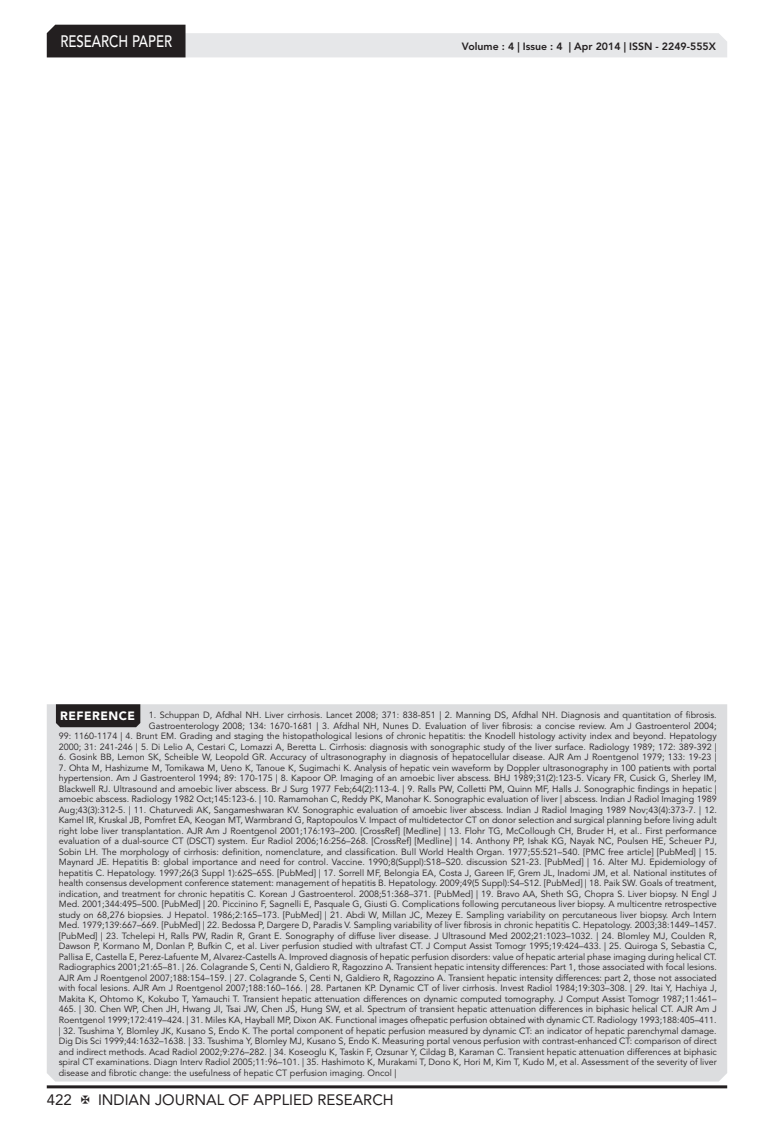
<style>
.page{position:relative;width:774px;height:1136px;background:#fff}
.page>*{position:absolute;margin:0;border:0;box-sizing:border-box;transform-origin:0 0}
.t1{font:500 16.5px "Avenir LT Std";color:#fff;scale:.8 1}
.t2{font:15px "Avenir LT Std";color:#231f20}
.t3{font:900 12px "Avenir LT Std";letter-spacing:.04em;color:#fff}
.t4{font:800 10.5px "Avenir LT Std";color:#231f20}
.Reference{font:9px/10.5px "Avenir LT Std";color:#231f20;text-align:right}
</style>
<div class="page">
<hr style="left:47px;top:1085px;width:680px;height:3px;background:#231f20">
<svg style="left:47px;top:25px;width:680px;height:32px"></svg>
<div style="left:47px;top:704px;width:680px;height:377px;background:#dcdddf"></div>
<div style="left:56px;top:704px;width:84px;height:23px;background:#231f20"></div>
<h1 class="t1" style="left:60px;top:32px;width:141px">RESEARCH PAPER</h1>
<p class="t4" style="left:462px;top:41px;width:255px">Volume : 4 | Issue : 4 | Apr 2014 | ISSN - 2249-555X</p>
<p class="Reference" style="left:59px;top:710px;width:660px">1. Schuppan D, Afdhal NH. Liver cirrhosis. Lancet 2008; 371: 838-851 | 2. Manning DS, Afdhal NH. Diagnosis and quantitation of fibrosis.<br>Gastroenterology 2008; 134: 1670-1681 | 3. Afdhal NH, Nunes D. Evaluation of liver fibrosis: a concise review. Am J Gastroenterol 2004;<br>99: 1160-1174 | 4. Brunt EM. Grading and staging the histopathological lesions of chronic hepatitis: the Knodell histology activity index and beyond. Hepatology 2000; 31: 241-246 | 5. Di Lelio A, Cestari C, Lomazzi A, Beretta L. Cirrhosis: diagnosis with sonographic study of the liver surface. Radiology 1989; 172: 389-392 |</p>
<p class="Reference" style="left:59px;top:752px;width:660px">6. Gosink BB, Lemon SK, Scheible W, Leopold GR. Accuracy of ultrasonography in diagnosis of hepatocellular disease. AJR Am J Roentgenol 1979; 133: 19-23 |</p>
<p class="Reference" style="left:59px;top:762px;width:660px;text-align:justify">7. Ohta M, Hashizume M, Tomikawa M, Ueno K, Tanoue K, Sugimachi K. Analysis of hepatic vein waveform by Doppler ultrasonography in 100 patients with portal hypertension. Am J Gastroenterol 1994; 89: 170-175 | 8. Kapoor OP. Imaging of an amoebic liver abscess. BHJ 1989;31(2):123-5. Vicary FR, Cusick G, Sherley IM, Blackwell RJ. Ultrasound and amoebic liver abscess. Br J Surg 1977 Feb;64(2):113-4. | 9. Ralls PW, Colletti PM, Quinn MF, Halls J. Sonographic findings in hepatic | amoebic abscess. Radiology 1982 Oct;145:123-6. | 10. Ramamohan C, Reddy PK, Manohar K. Sonographic evaluation of liver | abscess. Indian J Radiol Imaging 1989<br>Aug;43(3):312-5. | 11. Chaturvedi AK, Sangameshwaran KV. Sonographic evaluation of amoebic liver abscess. Indian J Radiol Imaging 1989 Nov;43(4):373-7. | 12.<br>Kamel IR, Kruskal JB, Pomfret EA, Keogan MT, Warmbrand G, Raptopoulos V. Impact of multidetector CT on donor selection and surgical planning before living adult right lobe liver transplantation. AJR Am J Roentgenol 2001;176:193–200. [CrossRef] [Medline] | 13. Flohr TG, McCollough CH, Bruder H, et al.. First performance evaluation of a dual-source CT (DSCT) system. Eur Radiol 2006;16:256–268. [CrossRef] [Medline] | 14. Anthony PP, Ishak KG, Nayak NC, Poulsen HE, Scheuer PJ, Sobin LH. The morphology of cirrhosis: definition, nomenclature, and classification. Bull World Health Organ. 1977;55:521–540. [PMC free article] [PubMed] | 15.<br>Maynard JE. Hepatitis B: global importance and need for control. Vaccine. 1990;8(Suppl):S18–S20. discussion S21-23. [PubMed] | 16. Alter MJ. Epidemiology of hepatitis C. Hepatology. 1997;26(3 Suppl 1):62S–65S. [PubMed] | 17. Sorrell MF, Belongia EA, Costa J, Gareen IF, Grem JL, Inadomi JM, et al. National institutes of health consensus development conference statement: management of hepatitis B. Hepatology. 2009;49(5 Suppl):S4–S12. [PubMed] | 18. Paik SW. Goals of treatment, indication, and treatment for chronic hepatitis C. Korean J Gastroenterol. 2008;51:368–371. [PubMed] | 19. Bravo AA, Sheth SG, Chopra S. Liver biopsy. N Engl J Med. 2001;344:495–500. [PubMed] | 20. Piccinino F, Sagnelli E, Pasquale G, Giusti G. Complications following percutaneous liver biopsy. A multicentre retrospective study on 68,276 biopsies. J Hepatol. 1986;2:165–173. [PubMed] | 21. Abdi W, Millan JC, Mezey E. Sampling variability on percutaneous liver biopsy. Arch Intern Med. 1979;139:667–669. [PubMed] | 22. Bedossa P, Dargere D, Paradis V. Sampling variability of liver fibrosis in chronic hepatitis C. Hepatology. 2003;38:1449–1457. [PubMed] | 23. Tchelepi H, Ralls PW, Radin R, Grant E. Sonography of diffuse liver disease. J Ultrasound Med 2002;21:1023–1032. | 24. Blomley MJ, Coulden R, Dawson P, Kormano M, Donlan P, Bufkin C, et al. Liver perfusion studied with ultrafast CT. J Comput Assist Tomogr 1995;19:424–433. | 25. Quiroga S, Sebastia C, Pallisa E, Castella E, Perez-Lafuente M, Alvarez-Castells A. Improved diagnosis of hepatic perfusion disorders: value of hepatic arterial phase imaging during helical CT.<br>Radiographics 2001;21:65–81. | 26. Colagrande S, Centi N, Galdiero R, Ragozzino A. Transient hepatic intensity differences: Part 1, those associated with focal lesions.<br>AJR Am J Roentgenol 2007;188:154–159. | 27. Colagrande S, Centi N, Galdiero R, Ragozzino A. Transient hepatic intensity differences: part 2, those not associated with focal lesions. AJR Am J Roentgenol 2007;188:160–166. | 28. Partanen KP. Dynamic CT of liver cirrhosis. Invest Radiol 1984;19:303–308. | 29. Itai Y, Hachiya J, Makita K, Ohtomo K, Kokubo T, Yamauchi T. Transient hepatic attenuation differences on dynamic computed tomography. J Comput Assist Tomogr 1987;11:461– 465. | 30. Chen WP, Chen JH, Hwang JI, Tsai JW, Chen JS, Hung SW, et al. Spectrum of transient hepatic attenuation differences in biphasic helical CT. AJR Am J Roentgenol 1999;172:419–424. | 31. Miles KA, Hayball MP, Dixon AK. Functional images ofhepatic perfusion obtained with dynamic CT. Radiology 1993;188:405–411. | 32. Tsushima Y, Blomley JK, Kusano S, Endo K. The portal component of hepatic perfusion measured by dynamic CT: an indicator of hepatic parenchymal damage.<br>Dig Dis Sci 1999;44:1632–1638. | 33. Tsushima Y, Blomley MJ, Kusano S, Endo K. Measuring portal venous perfusion with contrast-enhanced CT: comparison of direct and indirect methods. Acad Radiol 2002;9:276–282. | 34. Koseoglu K, Taskin F, Ozsunar Y, Cildag B, Karaman C. Transient hepatic attenuation differences at biphasic spiral CT examinations. Diagn Interv Radiol 2005;11:96–101. | 35. Hashimoto K, Murakami T, Dono K, Hori M, Kim T, Kudo M, et al. Assessment of the severity of liver disease and fibrotic change: the usefulness of hepatic CT perfusion imaging. Oncol |</p>
<p class="t3" style="left:60px;top:708px;width:76px">REFERENCE</p>
<h2 class="t2" style="left:47px;top:1090px;width:27px">422</h2>
<h2 class="t2" style="left:98px;top:1090px;width:297px">INDIAN JOURNAL OF APPLIED RESEARCH</h2>
</div>
